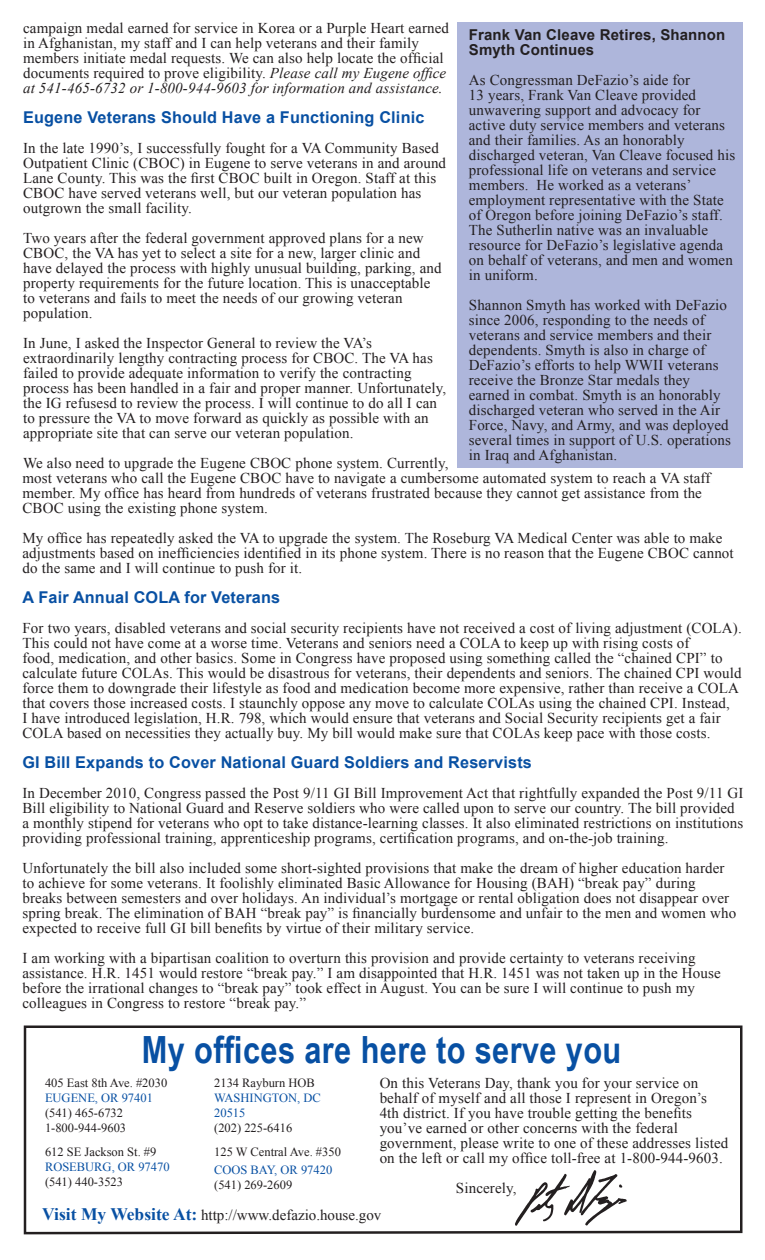
<style>
.page{position:relative;width:765px;height:1260px;background:#fff}
.page>*{position:absolute;margin:0;border:0;box-sizing:border-box;transform-origin:0 0}
.t1{font:700 37.5px "Arial Narrow";letter-spacing:.01em;color:#0850a3}
.t2{font:700 16.25px "Arial";letter-spacing:.01em;color:#0850a3}
.t3{font:15px/15px "Times New Roman";letter-spacing:.01em;color:#231f20}
.t4{font:700 15px/15px "Arial";letter-spacing:.01em;color:#231f20}
.t5{font:12.5px/15px "Times New Roman";color:#231f20}
.t6{font:12.5px "Times New Roman";color:#0850a3}
.s1{font-style:italic}
.s2{font-weight:700;font-size:17.5px;color:#0850a3}
</style>
<div class="page">
<div style="left:457px;top:22px;width:285px;height:446px;background:#aeb6db"></div>
<svg style="left:23px;top:1025px;width:720px;height:210px"></svg>
<img style="left:511px;top:1167px;width:120px;height:62px">
<p class="t3" style="left:23px;top:21px;width:428px">campaign medal earned for service in Korea or a Purple Heart earned in Afghanistan, my staff and I can help veterans and their family members initiate medal requests. We can also help locate the official documents required to prove eligibility. <span class="s1">Please call my Eugene office at 541-465-6732 or 1-800-944-9603 for information and assistance.</span></p>
<p class="t2" style="left:23px;top:107px;width:403px">Eugene Veterans Should Have a Functioning Clinic</p>
<p class="t3" style="left:23px;top:141px;width:425px">In the late 1990’s, I successfully fought for a VA Community Based Outpatient Clinic (CBOC) in Eugene to serve veterans in and around Lane County. This was the first CBOC built in Oregon. Staff at this CBOC have served veterans well, but our veteran population has outgrown the small facility.</p>
<p class="t3" style="left:23px;top:231px;width:420px">Two years after the federal government approved plans for a new CBOC, the VA has yet to select a site for a new, larger clinic and have delayed the process with highly unusual building, parking, and property requirements for the future location. This is unacceptable to veterans and fails to meet the needs of our growing veteran population.</p>
<p class="t3" style="left:23px;top:336px;width:425px">In June, I asked the Inspector General to review the VA’s extraordinarily lengthy contracting process for CBOC. The VA has failed to provide adequate information to verify the contracting process has been handled in a fair and proper manner. Unfortunately, the IG refusesd to review the process. I will continue to do all I can to pressure the VA to move forward as quickly as possible with an appropriate site that can serve our veteran population.</p>
<p class="t3" style="left:23px;top:456px;width:427px">We also need to upgrade the Eugene CBOC phone system. Currently,</p>
<p class="t4" style="left:469px;top:27px;width:258px">Frank Van Cleave Retires, Shannon<br>Smyth Continues</p>
<p class="t3" style="left:469px;top:72px;width:268px">As Congressman DeFazio’s aide for<br>13 years, Frank Van Cleave provided unwavering support and advocacy for active duty service members and veterans and their families. As an honorably discharged veteran, Van Cleave focused his professional life on veterans and service members. He worked as a veterans’ employment representative with the State of Oregon before joining DeFazio’s staff.<br>The Sutherlin native was an invaluable resource for DeFazio’s legislative agenda on behalf of veterans, and men and women in uniform.</p>
<p class="t3" style="left:469px;top:297px;width:264px">Shannon Smyth has worked with DeFazio since 2006, responding to the needs of veterans and service members and their dependents. Smyth is also in charge of DeFazio’s efforts to help WWII veterans receive the Bronze Star medals they earned in combat. Smyth is an honorably discharged veteran who served in the Air Force, Navy, and Army, and was deployed several times in support of U.S. operations in Iraq and Afghanistan.</p>
<p class="t3" style="left:22px;top:470px;width:690px">most veterans who call the Eugene CBOC have to navigate a cumbersome automated system to reach a VA staff member. My office has heard from hundreds of veterans frustrated because they cannot get assistance from the<br>CBOC using the existing phone system.</p>
<p class="t3" style="left:22px;top:530px;width:713px">My office has repeatedly asked the VA to upgrade the system. The Roseburg VA Medical Center was able to make adjustments based on inefficiencies identified in its phone system. There is no reason that the Eugene CBOC cannot do the same and I will continue to push for it.</p>
<p class="t2" style="left:22px;top:586px;width:259px">A Fair Annual COLA for Veterans</p>
<p class="t3" style="left:22px;top:620px;width:721px">For two years, disabled veterans and social security recipients have not received a cost of living adjustment (COLA).<br>This could not have come at a worse time. Veterans and seniors need a COLA to keep up with rising costs of<br>food, medication, and other basics. Some in Congress have proposed using something called the “chained CPI” to calculate future COLAs. This would be disastrous for veterans, their dependents and seniors. The chained CPI would force them to downgrade their lifestyle as food and medication become more expensive, rather than receive a COLA that covers those increased costs. I staunchly oppose any move to calculate COLAs using the chained CPI. Instead,<br>I have introduced legislation, H.R. 798, which would ensure that veterans and Social Security recipients get a fair COLA based on necessities they actually buy. My bill would make sure that COLAs keep pace with those costs.</p>
<p class="t2" style="left:22px;top:751px;width:511px">GI Bill Expands to Cover National Guard Soldiers and Reservists</p>
<p class="t3" style="left:22px;top:785px;width:723px">In December 2010, Congress passed the Post 9/11 GI Bill Improvement Act that rightfully expanded the Post 9/11 GI Bill eligibility to National Guard and Reserve soldiers who were called upon to serve our country. The bill provided a monthly stipend for veterans who opt to take distance-learning classes. It also eliminated restrictions on institutions providing professional training, apprenticeship programs, certification programs, and on-the-job training.</p>
<p class="t3" style="left:22px;top:860px;width:715px">Unfortunately the bill also included some short-sighted provisions that make the dream of higher education harder to achieve for some veterans. It foolishly eliminated Basic Allowance for Housing (BAH) “break pay” during breaks between semesters and over holidays. An individual’s mortgage or rental obligation does not disappear over spring break. The elimination of BAH “break pay” is financially burdensome and unfair to the men and women who expected to receive full GI bill benefits by virtue of their military service.</p>
<p class="t3" style="left:22px;top:950px;width:700px">I am working with a bipartisan coalition to overturn this provision and provide certainty to veterans receiving assistance. H.R. 1451 would restore “break pay.” I am disappointed that H.R. 1451 was not taken up in the House before the irrational changes to “break pay” took effect in August. You can be sure I will continue to push my colleagues in Congress to restore “break pay.”</p>
<h1 class="t1" style="left:142px;top:1021px;width:481px">My offices are here to serve you</h1>
<p class="t5" style="left:45px;top:1076px;width:124px">405 East 8th Ave. #2030</p>
<p class="t6" style="left:45px;top:1090px;width:109px">EUGENE, OR 97401</p>
<p class="t5" style="left:45px;top:1106px;width:83px">(541) 465-6732<br>1-800-944-9603</p>
<p class="t5" style="left:45px;top:1144px;width:113px">612 SE Jackson St. #9</p>
<p class="t6" style="left:45px;top:1158px;width:18px">Roseburg</p>
<p class="t6" style="left:112px;top:1158px;width:59px">, OR 97470</p>
<p class="t5" style="left:45px;top:1174px;width:80px">(541) 440-3523</p>
<p class="t5" style="left:214px;top:1076px;width:102px">2134 Rayburn HOB</p>
<p class="t6" style="left:214px;top:1090px;width:20px">Washington</p>
<p class="t6" style="left:297px;top:1090px;width:25px">, DC</p>
<p class="t6" style="left:214px;top:1105px;width:33px">20515</p>
<p class="t5" style="left:214px;top:1116px;width:128px;line-height:23.4px">(202) 225-6416<br>125 W Central Ave. #350</p>
<p class="t6" style="left:214px;top:1161px;width:18px">Coos</p>
<p class="t6" style="left:251px;top:1161px;width:83px">Bay, OR 97420</p>
<p class="t5" style="left:214px;top:1177px;width:80px">(541) 269-2609</p>
<p class="t3" style="left:380px;top:1075px;width:350px">On this Veterans Day, thank you for your service on behalf of myself and all those I represent in Oregon’s 4th district. If you have trouble getting the benefits you’ve earned or other concerns with the federal government, please write to one of these addresses listed on the left or call my office toll-free at 1-800-944-9603.</p>
<p class="t3" style="left:456px;top:1180px;width:62px">Sincerely,</p>
<p class="t3" style="left:42px;top:1208px;width:341px"><span class="s2">Visit My Website At:</span> http://www.defazio.house.gov</p>
</div>
